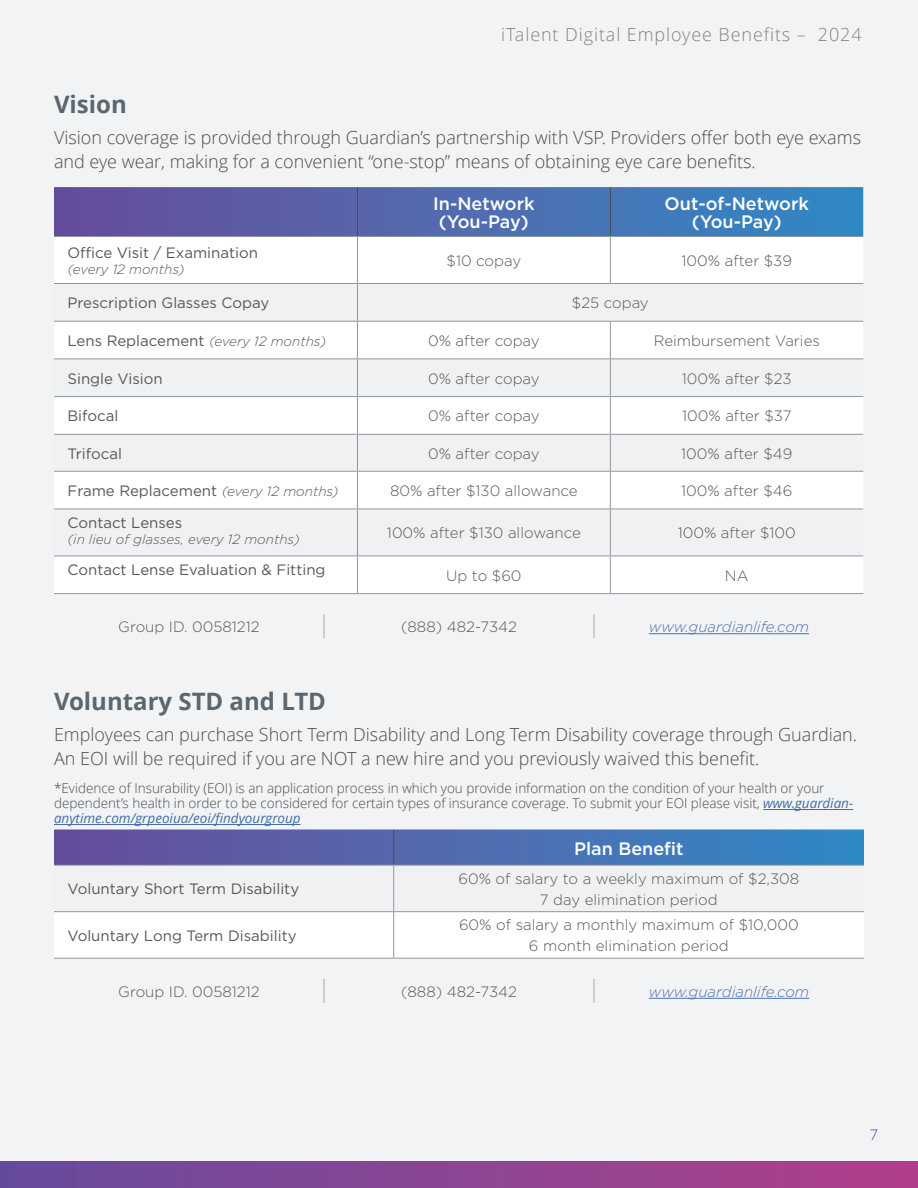
<style>
.page{position:relative;width:918px;height:1188px;background:#f2f3f4}
.page>*{position:absolute;margin:0;border:0;box-sizing:border-box;transform-origin:0 0}
.Title_1{font:700 24px "Open Sans";color:#5b6770}
.t1{font:300 18px/24px "Open Sans";color:#4b4c4d}
.Table_Header_Center{font:500 18px/18px "Gotham";color:#fff;text-align:center}
.t2{font:300 18px "Open Sans";letter-spacing:.05em;color:#808285}
.Table_Content{font:300 15px/21px "Gotham";color:#57585a;text-align:center}
.Table_Content_Left{font:15px "Gotham";color:#57585a}
.Table_Content-2{font:italic 300 15px "Gotham";color:#4d72ac}
.t3{font:300 15px "Gotham";color:#6b37b9}
.t4{font:300 13.5px/15px "Open Sans";color:#4b4c4d}
.Table_Content_Left-2{font:italic 300 13.5px "Gotham";color:#57585a}
.s1{font-weight:300;font-style:italic;font-size:13.5px}
.s2{font-weight:400;font-style:italic;color:#436da8}
</style>
<div class="page">
<div style="left:0;top:1161px;width:918px;height:27px;background:linear-gradient(to right,#664b9c,#b03f8b)"></div>
<hr style="left:763px;top:809px;width:90px;height:1px;background:#436da8">
<hr style="left:54px;top:824px;width:247px;height:1px;background:#436da8">
<svg style="left:54px;top:187px;width:809px;height:49px;background:#4e6bb0"></svg>
<div style="left:54px;top:237px;width:809px;height:46px;background:#fff"></div>
<svg style="left:54px;top:320px;width:809px;height:236px"></svg>
<div style="left:54px;top:557px;width:809px;height:36px;background:#fff"></div>
<hr style="left:357px;top:187px;width:1px;height:49px;background:#4b4d4d">
<hr style="left:610px;top:187px;width:1px;height:49px;background:#4b4d4d">
<hr style="left:357px;top:237px;width:1px;height:46px;background:#91969d">
<hr style="left:610px;top:237px;width:1px;height:46px;background:#91969d">
<hr style="left:357px;top:284px;width:1px;height:37px;background:#91969d">
<hr style="left:357px;top:322px;width:1px;height:37px;background:#91969d">
<hr style="left:610px;top:322px;width:1px;height:37px;background:#91969d">
<hr style="left:357px;top:359px;width:1px;height:37px;background:#91969d">
<hr style="left:610px;top:359px;width:1px;height:37px;background:#91969d">
<hr style="left:357px;top:397px;width:1px;height:37px;background:#91969d">
<hr style="left:610px;top:397px;width:1px;height:37px;background:#91969d">
<hr style="left:357px;top:435px;width:1px;height:36px;background:#91969d">
<hr style="left:610px;top:435px;width:1px;height:36px;background:#91969d">
<hr style="left:357px;top:472px;width:1px;height:37px;background:#91969d">
<hr style="left:610px;top:472px;width:1px;height:37px;background:#91969d">
<hr style="left:357px;top:509px;width:1px;height:47px;background:#91969d">
<hr style="left:610px;top:509px;width:1px;height:47px;background:#91969d">
<hr style="left:357px;top:556px;width:1px;height:37px;background:#91969d">
<hr style="left:610px;top:556px;width:1px;height:37px;background:#91969d">
<hr style="left:54px;top:556px;width:303px;height:1px;background:#91969d">
<hr style="left:357px;top:556px;width:253px;height:1px;background:#91969d">
<hr style="left:610px;top:556px;width:253px;height:1px;background:#91969d">
<hr style="left:54px;top:593px;width:303px;height:1px;background:#91969d">
<hr style="left:357px;top:593px;width:253px;height:1px;background:#91969d">
<hr style="left:610px;top:593px;width:253px;height:1px;background:#91969d">
<hr style="left:54px;top:236px;width:303px;height:1px;background:#91969d">
<hr style="left:357px;top:236px;width:253px;height:1px;background:#91969d">
<hr style="left:610px;top:236px;width:253px;height:1px;background:#91969d">
<hr style="left:54px;top:283px;width:303px;height:1px;background:#91969d">
<hr style="left:357px;top:283px;width:253px;height:1px;background:#91969d">
<hr style="left:610px;top:283px;width:253px;height:1px;background:#91969d">
<hr style="left:54px;top:321px;width:303px;height:1px;background:#91969d">
<hr style="left:357px;top:321px;width:253px;height:1px;background:#91969d">
<hr style="left:610px;top:321px;width:253px;height:1px;background:#91969d">
<hr style="left:54px;top:359px;width:303px;height:1px;background:#91969d">
<hr style="left:357px;top:359px;width:253px;height:1px;background:#91969d">
<hr style="left:610px;top:359px;width:253px;height:1px;background:#91969d">
<hr style="left:54px;top:396px;width:303px;height:1px;background:#91969d">
<hr style="left:357px;top:396px;width:253px;height:1px;background:#91969d">
<hr style="left:610px;top:396px;width:253px;height:1px;background:#91969d">
<hr style="left:54px;top:434px;width:303px;height:1px;background:#91969d">
<hr style="left:357px;top:434px;width:253px;height:1px;background:#91969d">
<hr style="left:610px;top:434px;width:253px;height:1px;background:#91969d">
<hr style="left:54px;top:471px;width:303px;height:1px;background:#91969d">
<hr style="left:357px;top:471px;width:253px;height:1px;background:#91969d">
<hr style="left:610px;top:471px;width:253px;height:1px;background:#91969d">
<hr style="left:54px;top:509px;width:303px;height:1px;background:#91969d">
<hr style="left:357px;top:509px;width:253px;height:1px;background:#91969d">
<hr style="left:610px;top:509px;width:253px;height:1px;background:#91969d">
<svg style="left:324px;top:614px;width:1px;height:24px"></svg>
<svg style="left:594px;top:614px;width:1px;height:24px"></svg>
<hr style="left:649px;top:633px;width:160px;height:1px;background:#4d72ac">
<svg style="left:54px;top:830px;width:810px;height:128px"></svg>
<hr style="left:393px;top:829px;width:1px;height:36px;background:#4b4d4d">
<hr style="left:393px;top:866px;width:1px;height:45px;background:#91969d">
<hr style="left:393px;top:912px;width:1px;height:46px;background:#91969d">
<hr style="left:54px;top:865px;width:340px;height:1px;background:#91969d">
<hr style="left:394px;top:865px;width:470px;height:1px;background:#91969d">
<hr style="left:54px;top:911px;width:340px;height:1px;background:#91969d">
<hr style="left:394px;top:911px;width:470px;height:1px;background:#91969d">
<hr style="left:54px;top:958px;width:340px;height:1px;background:#91969d">
<hr style="left:394px;top:958px;width:470px;height:1px;background:#91969d">
<svg style="left:324px;top:979px;width:1px;height:24px"></svg>
<svg style="left:594px;top:979px;width:1px;height:24px"></svg>
<hr style="left:649px;top:998px;width:160px;height:1px;background:#4d72ac">
<p class="t2" style="left:501px;top:24px;width:362px">iTalent Digital Employee Benefits – 2024</p>
<p class="Title_1" style="left:54px;top:91px;width:74px">Vision</p>
<p class="t1" style="left:54px;top:125px;width:809px">Vision coverage is provided through Guardian’s partnership with VSP. Providers offer both eye exams and eye wear, making for a convenient “one-stop” means of obtaining eye care benefits.</p>
<p class="Table_Header_Center" style="left:433px;top:194px;width:103px">In-Network (You-Pay)</p>
<p class="Table_Header_Center" style="left:665px;top:194px;width:146px">Out-of-Network (You-Pay)</p>
<p class="Table_Content_Left" style="left:68px;top:243px;width:192px">Office Visit / Examination</p>
<p class="Table_Content_Left-2" style="left:68px;top:261px;width:119px">(every 12 months)</p>
<p class="Table_Content" style="left:447px;top:250px;width:76px">$10 copay</p>
<p class="Table_Content" style="left:682px;top:250px;width:112px">100% after $39</p>
<p class="Table_Content_Left" style="left:68px;top:293px;width:203px">Prescription Glasses Copay</p>
<p class="Table_Content" style="left:572px;top:292px;width:78px">$25 copay</p>
<p class="Table_Content_Left" style="left:68px;top:331px;width:260px">Lens Replacement <span class="s1">(every 12 months)</span></p>
<p class="Table_Content" style="left:428px;top:330px;width:113px">0% after copay</p>
<p class="Table_Content" style="left:654px;top:330px;width:168px">Reimbursement Varies</p>
<p class="Table_Content_Left" style="left:68px;top:369px;width:97px">Single Vision</p>
<p class="Table_Content" style="left:428px;top:368px;width:113px">0% after copay</p>
<p class="Table_Content" style="left:682px;top:368px;width:111px">100% after $23</p>
<p class="Table_Content_Left" style="left:68px;top:407px;width:53px">Bifocal</p>
<p class="Table_Content" style="left:428px;top:405px;width:113px">0% after copay</p>
<p class="Table_Content" style="left:682px;top:405px;width:111px">100% after $37</p>
<p class="Table_Content_Left" style="left:68px;top:444px;width:56px">Trifocal</p>
<p class="Table_Content" style="left:428px;top:443px;width:113px">0% after copay</p>
<p class="Table_Content" style="left:681px;top:443px;width:113px">100% after $49</p>
<p class="Table_Content_Left" style="left:68px;top:481px;width:273px">Frame Replacement <span class="s1">(every 12 months)</span></p>
<p class="Table_Content" style="left:390px;top:480px;width:189px">80% after $130 allowance</p>
<p class="Table_Content" style="left:681px;top:480px;width:113px">100% after $46</p>
<p class="Table_Content_Left" style="left:67px;top:513px;width:116px">Contact Lenses</p>
<p class="Table_Content_Left-2" style="left:68px;top:531px;width:234px">(in lieu of glasses, every 12 months)</p>
<p class="Table_Content" style="left:387px;top:522px;width:195px">100% after $130 allowance</p>
<p class="Table_Content" style="left:678px;top:522px;width:120px">100% after $100</p>
<p class="Table_Content_Left" style="left:67px;top:560px;width:260px">Contact Lense Evaluation &amp; Fitting</p>
<p class="Table_Content" style="left:446px;top:565px;width:77px">Up to $60</p>
<p class="Table_Content" style="left:725px;top:565px;width:25px">NA</p>
<p class="Table_Content" style="left:118px;top:616px;width:143px">Group ID. 00581212</p>
<p class="Table_Content" style="left:401px;top:616px;width:117px">(888) 482-7342</p>
<p class="Table_Content-2" style="left:649px;top:617px;width:162px">www.guardianlife.com</p>
<p class="Title_1" style="left:54px;top:688px;width:274px">Voluntary STD and LTD</p>
<p class="t1" style="left:54px;top:723px;width:805px">Employees can purchase Short Term Disability and Long Term Disability coverage through Guardian.<br>An EOI will be required if you are NOT a new hire and you previously waived this benefit.</p>
<p class="t4" style="left:54px;top:781px;width:801px">*Evidence of Insurability (EOI) is an application process in which you provide information on the condition of your health or your dependent’s health in order to be considered for certain types of insurance coverage. To submit your EOI please visit, <span class="s2">www.guardian&shy;anytime.com/grpeoiua/eoi/findyourgroup</span></p>
<p class="Table_Header_Center" style="left:574px;top:839px;width:111px">Plan Benefit</p>
<p class="Table_Content_Left" style="left:68px;top:880px;width:233px">Voluntary Short Term Disability</p>
<p class="Table_Content" style="left:458px;top:868px;width:342px">60% of salary to a weekly maximum of $2,308<br>7 day elimination period</p>
<p class="Table_Content_Left" style="left:67px;top:926px;width:231px">Voluntary Long Term Disability</p>
<p class="Table_Content" style="left:459px;top:914px;width:341px">60% of salary a monthly maximum of $10,000<br>6 month elimination period</p>
<p class="Table_Content" style="left:118px;top:981px;width:143px">Group ID. 00581212</p>
<p class="Table_Content" style="left:401px;top:981px;width:117px">(888) 482-7342</p>
<p class="Table_Content-2" style="left:649px;top:982px;width:162px">www.guardianlife.com</p>
<p class="t3" style="left:870px;top:1125px;width:10px">7</p>
</div>
